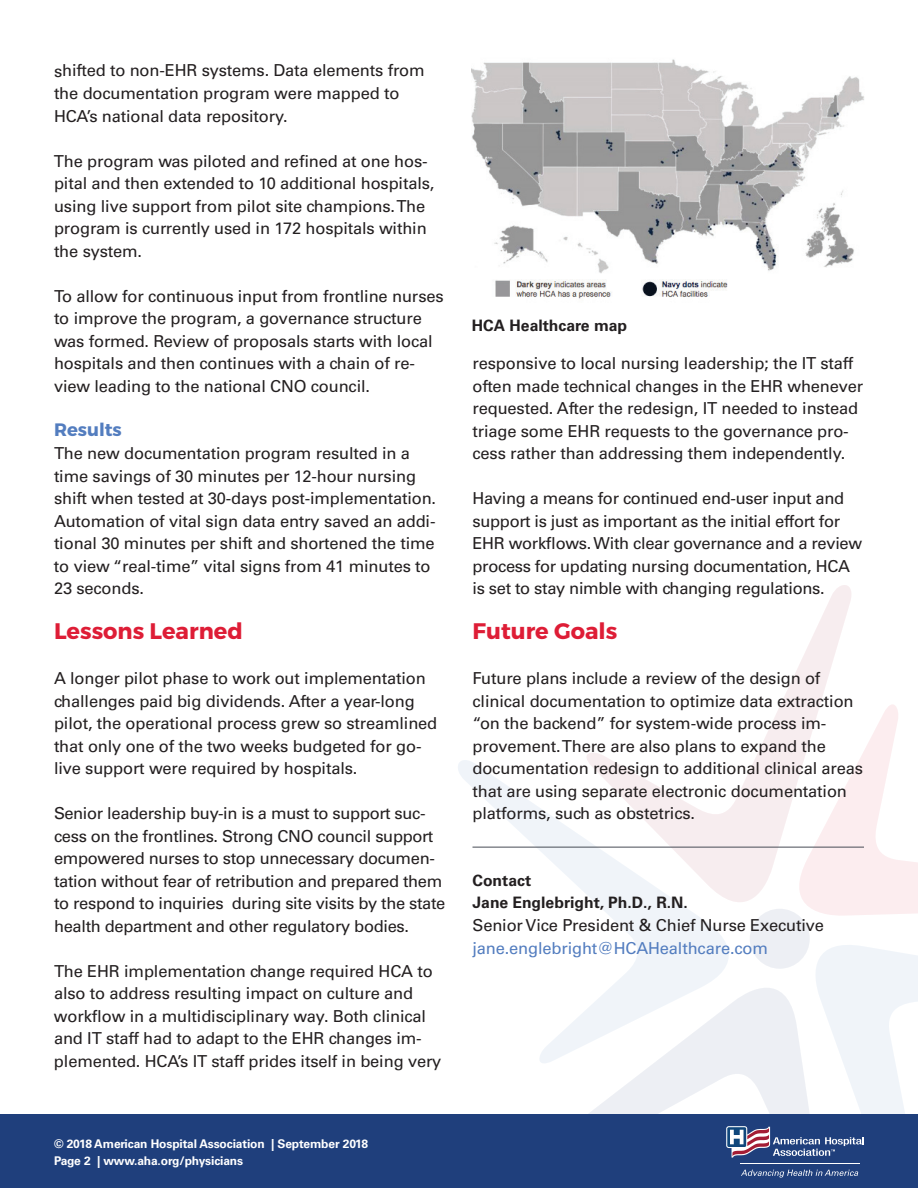
<style>
.page{position:relative;width:918px;height:1188px;background:#fff}
.page>*{position:absolute;margin:0;border:0;box-sizing:border-box;transform-origin:0 0}
.t1{font:700 22.5px "Montserrat";color:#de1d36}
.t2{font:700 18px "Montserrat";color:#537dbf}
.t3{font:16.5px/22.5px "Univers LT Std";letter-spacing:-.01em;color:#231f20}
.t4{font:16.5px "Univers LT Std";letter-spacing:-.01em;color:#537dbf}
.t5{font:700 15.75px/21.5px "Univers LT Std";color:#231f20}
.t6{font:700 12px/16.5px "Univers LT Std";letter-spacing:-.01em;color:#fff}
</style>
<div class="page">
<svg style="left:589px;top:1069px;width:137px;height:45px;fill:#edeff4"></svg>
<svg style="left:856px;top:704px;width:62px;height:211px"></svg>
<svg style="left:745px;top:585px;width:111px;height:331px"></svg>
<svg style="left:458px;top:753px;width:287px;height:316px"></svg>
<div style="left:750px;top:909px;width:60px;height:60px;background:#edeff4;border-radius:50%"></div>
<div style="left:0;top:1114px;width:918px;height:74px;background:#1f3f7c"></div>
<svg style="left:726px;top:938px;width:192px;height:240px"></svg>
<hr style="left:472px;top:847px;width:392px;height:1px;background:#474c56">
<img style="left:472px;top:59px;width:392px;height:240px">
<p class="t3" style="left:54px;top:59px;width:372px">shifted to non-EHR systems. Data elements from the documentation program were mapped to<br>HCA’s national data repository.</p>
<p class="t3" style="left:54px;top:150px;width:382px">The program was piloted and refined at one hos&shy;pital and then extended to 10 additional hospitals, using live support from pilot site champions. The program is currently used in 172 hospitals within the system.</p>
<p class="t3" style="left:54px;top:285px;width:391px">To allow for continuous input from frontline nurses to improve the program, a governance structure was formed. Review of proposals starts with local hospitals and then continues with a chain of re&shy;view leading to the national CNO council.</p>
<p class="t2" style="left:54px;top:419px;width:69px">Results</p>
<p class="t3" style="left:54px;top:442px;width:384px">The new documentation program resulted in a time savings of 30 minutes per 12-hour nursing shift when tested at 30-days post-implementation.<br>Automation of vital sign data entry saved an addi&shy;tional 30 minutes per shift and shortened the time to view “real-time” vital signs from 41 minutes to 23 seconds.</p>
<h1 class="t1" style="left:54px;top:617px;width:190px">Lessons Learned</h1>
<p class="t3" style="left:54px;top:667px;width:385px">A longer pilot phase to work out implementation challenges paid big dividends. After a year-long pilot, the operational process grew so streamlined that only one of the two weeks budgeted for go&shy;live support were required by hospitals.</p>
<p class="t3" style="left:54px;top:802px;width:393px">Senior leadership buy-in is a must to support suc&shy;cess on the frontlines. Strong CNO council support empowered nurses to stop unnecessary documen&shy;tation without fear of retribution and prepared them to respond to inquiries during site visits by the state health department and other regulatory bodies.</p>
<p class="t3" style="left:54px;top:960px;width:389px">The EHR implementation change required HCA to also to address resulting impact on culture and workflow in a multidisciplinary way. Both clinical and IT staff had to adapt to the EHR changes im&shy;plemented. HCA’s IT staff prides itself in being very</p>
<p class="t6" style="left:54px;top:1136px;width:316px">© 2018 American Hospital Association | September 2018<br>Page 2 | www.aha.org/physicians</p>
<p class="t5" style="left:472px;top:314px;width:157px">HCA Healthcare map</p>
<p class="t3" style="left:472px;top:352px;width:392px">responsive to local nursing leadership; the IT staff often made technical changes in the EHR whenever requested. After the redesign, IT needed to instead triage some EHR requests to the governance pro&shy;cess rather than addressing them independently.</p>
<p class="t3" style="left:472px;top:487px;width:391px">Having a means for continued end-user input and support is just as important as the initial effort for EHR workflows. With clear governance and a review process for updating nursing documentation, HCA is set to stay nimble with changing regulations.</p>
<h1 class="t1" style="left:472px;top:617px;width:146px">Future Goals</h1>
<p class="t3" style="left:472px;top:667px;width:392px">Future plans include a review of the design of clinical documentation to optimize data extraction “on the backend” for system-wide process im&shy;provement. There are also plans to expand the documentation redesign to additional clinical areas that are using separate electronic documentation platforms, such as obstetrics.</p>
<p class="t5" style="left:472px;top:870px;width:217px">Contact<br>Jane Englebright, Ph.D., R.N.</p>
<p class="t3" style="left:473px;top:914px;width:353px">Senior Vice President &amp; Chief Nurse Executive</p>
<p class="t4" style="left:472px;top:938px;width:297px">jane.englebright@HCAHealthcare.com</p>
</div>
